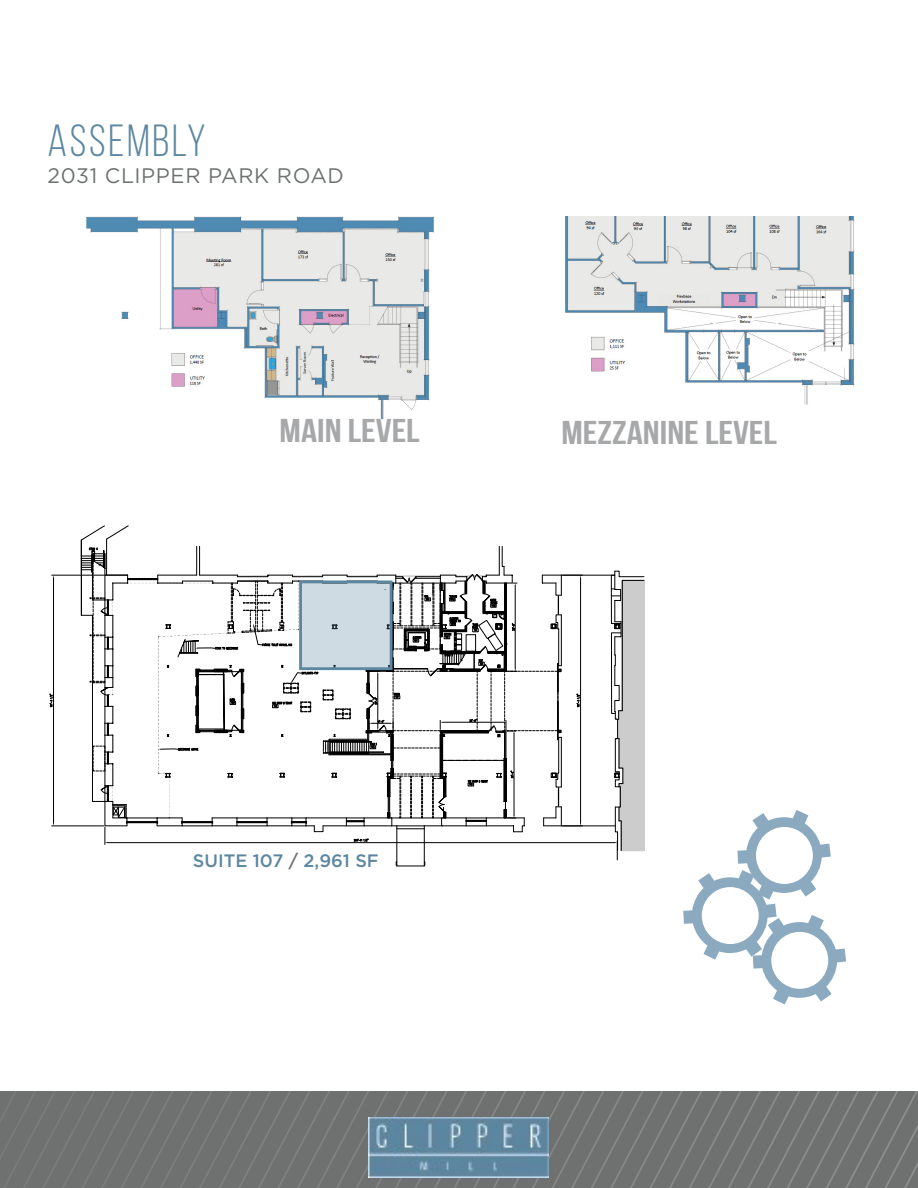
<style>
.page{position:relative;width:918px;height:1188px;background:#fff}
.page>*{position:absolute;margin:0;border:0;box-sizing:border-box;transform-origin:0 0}
.t1{font:45px "Bebas Neue";letter-spacing:.06em;color:#5d87a1}
.t2{font:700 33px "Bebas Neue";color:#a7a8aa;scale:1.2 1}
.t3{font:21px "Gotham";letter-spacing:.03em;color:#6e7171}
.t4{font:500 18px "Gotham";color:#5d87a1}
.s1{color:#6f7171}
</style>
<div class="page">
<svg style="left:0;top:1091px;width:918px;height:97px"></svg>
<img style="left:86px;top:216px;width:348px;height:204px">
<img style="left:565px;top:217px;width:290px;height:188px">
<hr style="left:561px;top:826px;width:54px;height:1px;background:#000">
<hr style="left:561px;top:575px;width:54px;height:1px;background:#000">
<hr style="left:424px;top:826px;width:1px;height:40px;background:#000">
<hr style="left:397px;top:826px;width:1px;height:40px;background:#000">
<svg style="left:396px;top:862px;width:29px;height:5px"></svg>
<hr style="left:52px;top:826px;width:52px;height:1px;background:#000">
<hr style="left:52px;top:575px;width:52px;height:1px;background:#000">
<hr style="left:53px;top:578px;width:1px;height:245px;background:#000">
<svg style="left:50px;top:694px;width:3px;height:13px"></svg>
<hr style="left:107px;top:842px;width:508px;height:1px;background:#000">
<svg style="left:611px;top:571px;width:34px;height:289px"></svg>
<svg style="left:81px;top:526px;width:501px;height:318px"></svg>
<div style="left:301px;top:582px;width:90px;height:87px;background:#cedbe2"></div>
<div style="left:299px;top:581px;width:94px;height:89px;border:3px solid #5d87a1"></div>
<img style="left:369px;top:1117px;width:179px;height:60px">
<svg style="left:683px;top:810px;width:163px;height:194px"></svg>
<div style="left:771px;top:932px;width:57px;height:57px;background:#fff;border-radius:50%"></div>
<h1 class="t1" style="left:48px;top:116px;width:160px">ASSEMBLY</h1>
<p class="t3" style="left:48px;top:162px;width:298px">2031 CLIPPER PARK ROAD</p>
<p class="t2" style="left:280px;top:413px;width:118px">MAIN LEVEL</p>
<p class="t2" style="left:562px;top:414px;width:181px">MEZZANINE LEVEL</p>
<p class="t4" style="left:193px;top:849px;width:187px">SUITE 107 <span class="s1">/</span> 2,961 SF</p>
</div>
